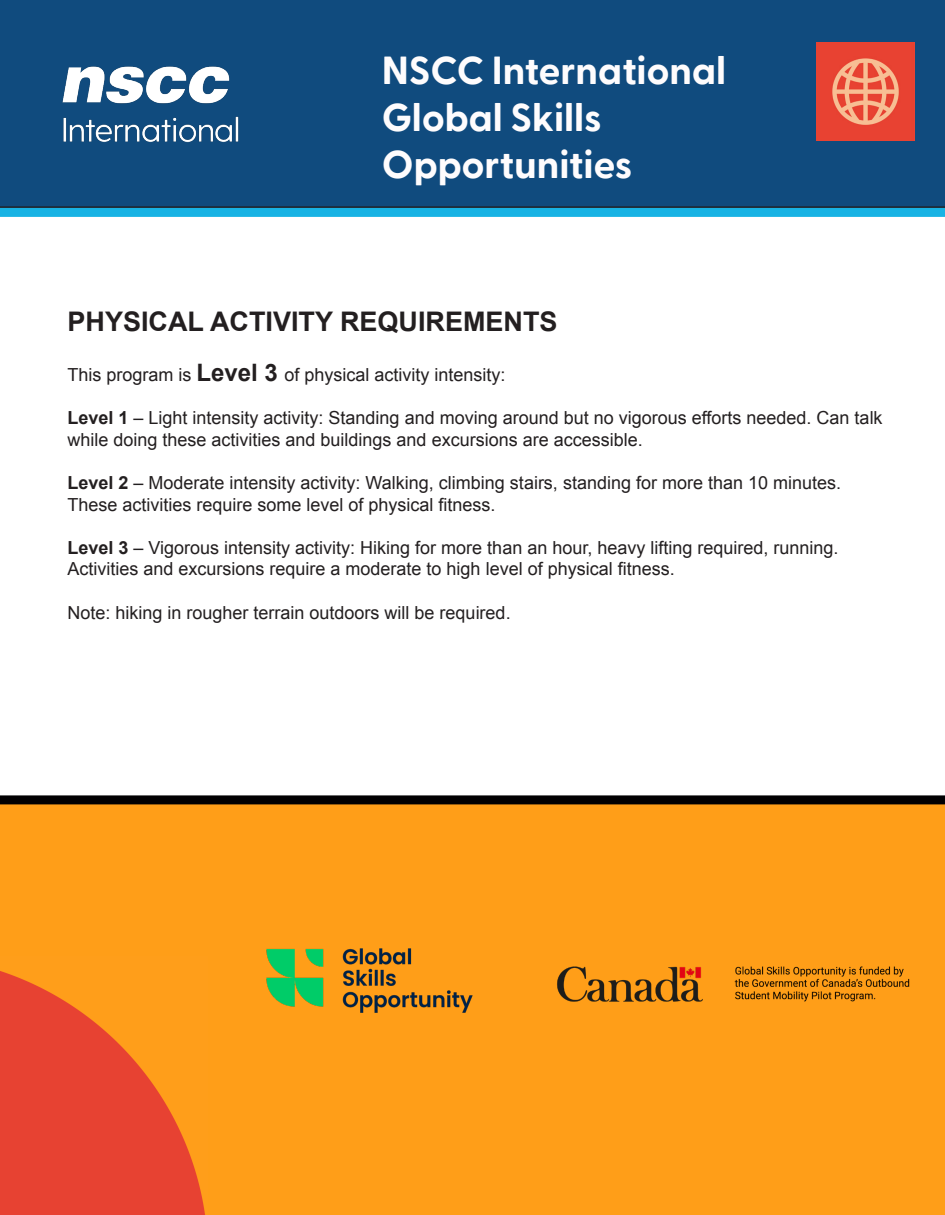
<style>
.page{position:relative;width:945px;height:1215px;background:#fff}
.page>*{position:absolute;margin:0;border:0;box-sizing:border-box;transform-origin:0 0}
.t1{font:700 39px "Greycliff CF";color:#fefcfd}
.t2{font:700 27px "Arial";color:#231f20}
.t3{font:18px/21.6px "Arial";color:#231f20}
.s1{font-weight:700;font-size:24px}
.s2{font-weight:700}
</style>
<div class="page">
<div style="left:0;top:804px;width:945px;height:411px;background:#ff9e18"></div>
<div style="left:0;top:0;width:945px;height:208px;background:#104b7e"></div>
<img style="left:36px;top:32px;width:292px;height:128px">
<img style="left:816px;top:43px;width:98px;height:98px">
<div style="left:0;top:208px;width:945px;height:9px;background:#18b3e4"></div>
<img style="left:557px;top:966px;width:353px;height:36px">
<img style="left:266px;top:948px;width:207px;height:65px">
<div style="left:0;top:795px;width:945px;height:9px;background:#010001"></div>
<img style="left:0;top:971px;width:205px;height:244px">
<p class="t1" style="left:382px;top:47px;width:346px">NSCC International</p>
<p class="t1" style="left:382px;top:94px;width:222px">Global Skills</p>
<p class="t1" style="left:382px;top:141px;width:252px">Opportunities</p>
<p class="t2" style="left:68px;top:303px;width:492px">PHYSICAL ACTIVITY REQUIREMENTS</p>
<p class="t3" style="left:68px;top:364px;width:440px">This program is <span class="s1">Level 3</span> of physical activity intensity:</p>
<p class="t3" style="left:68px;top:407px;width:817px"><span class="s2">Level 1</span> – Light intensity activity: Standing and moving around but no vigorous efforts needed. Can talk while doing these activities and buildings and excursions are accessible.</p>
<p class="t3" style="left:68px;top:472px;width:775px"><span class="s2">Level 2</span> – Moderate intensity activity: Walking, climbing stairs, standing for more than 10 minutes.<br>These activities require some level of physical fitness.</p>
<p class="t3" style="left:68px;top:537px;width:773px"><span class="s2">Level 3</span> – Vigorous intensity activity: Hiking for more than an hour, heavy lifting required, running.</p>
<p class="t3" style="left:68px;top:558px;width:609px">Activities and excursions require a moderate to high level of physical fitness.</p>
<p class="t3" style="left:68px;top:602px;width:445px">Note: hiking in rougher terrain outdoors will be required.</p>
</div>
